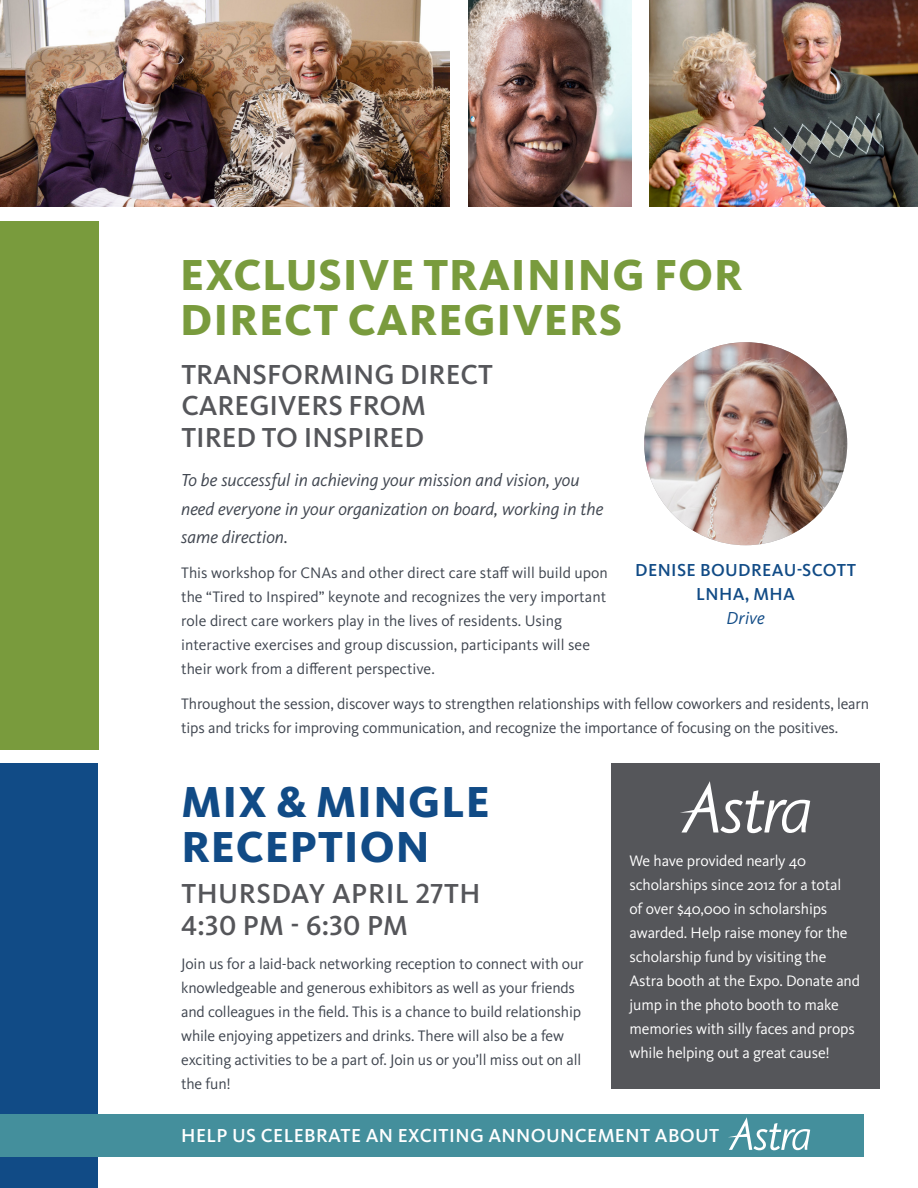
<style>
.page{position:relative;width:918px;height:1188px;background:#fff}
.page>*{position:absolute;margin:0;border:0;box-sizing:border-box;transform-origin:0 0}
.t1{font:800 45px/45px "Kievit OT";letter-spacing:.02em;color:#799b3d}
.t2{font:800 45px/45px "Kievit OT";letter-spacing:.02em;color:#114b86}
.t3{font:500 28.5px/31.5px "Kievit OT";color:#55565a}
.t4{font:500 28.5px/31.5px "Kievit OT";letter-spacing:.02em;color:#55565a}
.t5{font:500 19.5px "Kievit OT";letter-spacing:.02em;color:#fff}
.t6{font:italic 18px/28.5px "Kievit OT";color:#3f454f}
.t7{font:500 18px/24px "Kievit OT";letter-spacing:.02em;color:#114b86;text-align:center}
.t8{font:italic 18px "Kievit OT";letter-spacing:.01em;color:#114b86}
.t9{font:15.75px/24px "Kievit OT";letter-spacing:-.01em;color:#3f454f}
.t10{font:15.75px/24px "Kievit OT";letter-spacing:-.01em;color:#fff}
</style>
<div class="page">
<div style="left:611px;top:764px;width:269px;height:325px;background:#55565a"></div>
<img style="left:644px;top:342px;width:203px;height:203px;border-radius:102px">
<div style="left:0;top:221px;width:99px;height:529px;background:#799b3d"></div>
<div style="left:0;top:764px;width:98px;height:424px;background:#114b86"></div>
<img style="left:0;top:0;width:449px;height:206px">
<img style="left:650px;top:0;width:268px;height:206px">
<img style="left:468px;top:0;width:163px;height:206px">
<div style="left:0;top:1114px;width:863px;height:43px;background:#448f9c"></div>
<svg style="left:680px;top:781px;width:130px;height:52px"></svg>
<svg style="left:728px;top:1117px;width:82px;height:33px"></svg>
<h1 class="t1" style="left:180px;top:252px;width:564px">EXCLUSIVE TRAINING FOR<br>DIRECT CAREGIVERS</h1>
<h2 class="t3" style="left:181px;top:359px;width:313px">TRANSFORMING DIRECT<br>CAREGIVERS FROM<br>TIRED TO INSPIRED</h2>
<p class="t6" style="left:181px;top:466px;width:424px">To be successful in achieving your mission and vision, you need everyone in your organization on board, working in the same direction.</p>
<p class="t9" style="left:181px;top:561px;width:428px">This workshop for CNAs and other direct care staff will build upon the “Tired to Inspired” keynote and recognizes the very important role direct care workers play in the lives of residents. Using interactive exercises and group discussion, participants will see their work from a different perspective.</p>
<p class="t9" style="left:181px;top:692px;width:689px">Throughout the session, discover ways to strengthen relationships with fellow coworkers and residents, learn tips and tricks for improving communication, and recognize the importance of focusing on the positives.</p>
<p class="t7" style="left:635px;top:558px;width:223px">DENISE BOUDREAU-SCOTT<br>LNHA, MHA</p>
<p class="t8" style="left:726px;top:607px;width:40px">Drive</p>
<h1 class="t2" style="left:181px;top:779px;width:310px">MIX &amp; MINGLE<br>RECEPTION</h1>
<h2 class="t4" style="left:181px;top:878px;width:301px">THURSDAY APRIL 27TH<br>4:30 PM - 6:30 PM</h2>
<p class="t9" style="left:181px;top:952px;width:404px">Join us for a laid-back networking reception to connect with our knowledgeable and generous exhibitors as well as your friends and colleagues in the field. This is a chance to build relationship while enjoying appetizers and drinks. There will also be a few exciting activities to be a part of. Join us or you’ll miss out on all the fun!</p>
<p class="t10" style="left:630px;top:849px;width:232px">We have provided nearly 40 scholarships since 2012 for a total<br>of over $40,000 in scholarships awarded. Help raise money for the scholarship fund by visiting the<br>Astra booth at the Expo. Donate and jump in the photo booth to make memories with silly faces and props while helping out a great cause!</p>
<p class="t5" style="left:181px;top:1125px;width:540px">HELP US CELEBRATE AN EXCITING ANNOUNCEMENT ABOUT</p>
</div>
